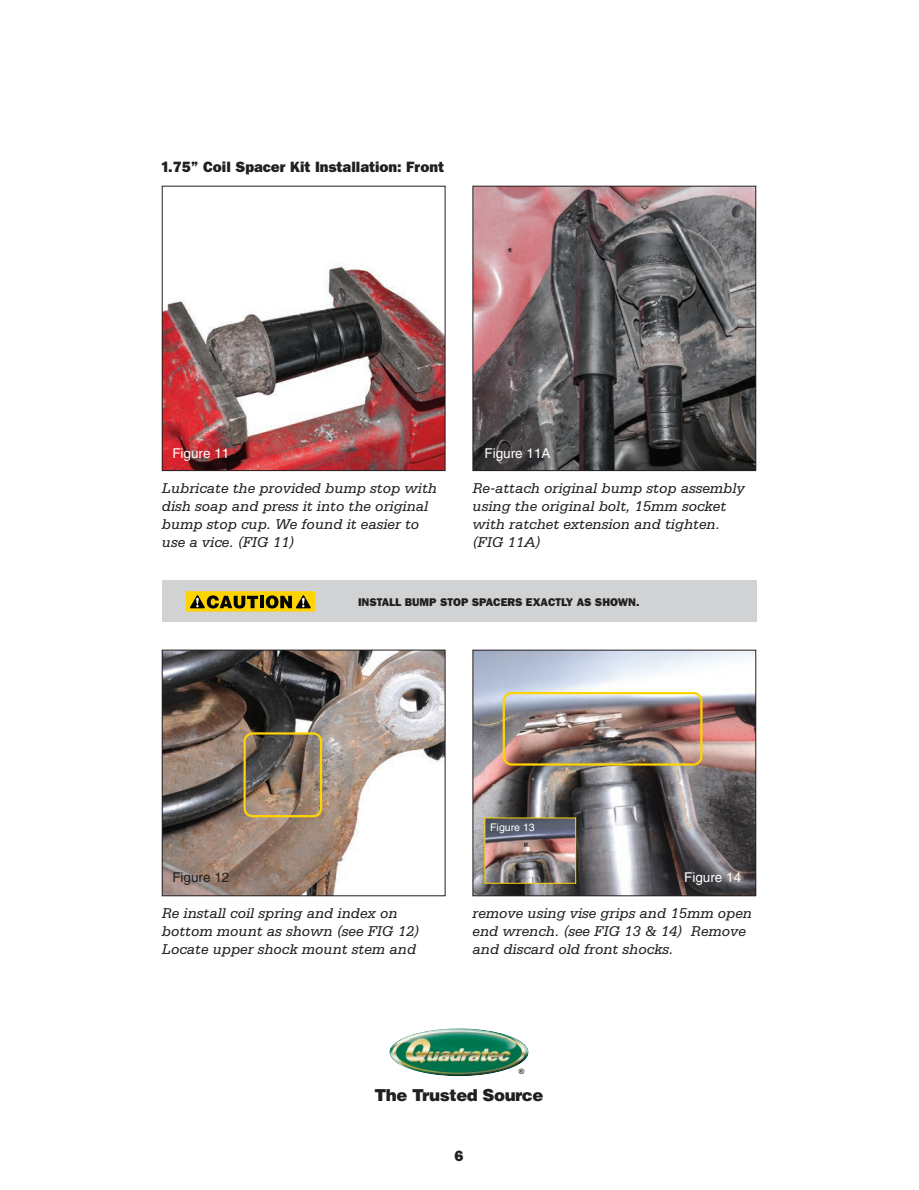
<style>
.page{position:relative;width:919px;height:1190px;background:#fff}
.page>*{position:absolute;margin:0;border:0;box-sizing:border-box;transform-origin:0 0}
.t1{font:900 16.5px "Helvetica";letter-spacing:-.025em;color:#231f20}
.t2{font:italic 15px/18px "Serifa LT";color:#231f20}
.t3{font:800 15px "New Franklin Gothic";color:#231f20}
.t4{font:condensed 13.5px "Helvetica";color:#fff}
.t5{font:condensed 13.5px "Helvetica";color:#231f20}
.t6{font:800 11.25px "New Franklin Gothic";color:#231f20}
.t7{font:condensed 10.5px "Helvetica";color:#fff}
.t8{font:700 7.5px "Arial";color:#231f20}
</style>
<div class="page">
<img style="left:474px;top:652px;width:280px;height:242px">
<div style="left:472px;top:650px;width:284px;height:246px;border:1px solid #231f20"></div>
<img style="left:474px;top:188px;width:280px;height:281px">
<div style="left:472px;top:186px;width:284px;height:285px;border:1px solid #231f20"></div>
<img style="left:389px;top:1028px;width:139px;height:48px">
<img style="left:164px;top:652px;width:279px;height:242px">
<div style="left:162px;top:650px;width:283px;height:246px;border:1px solid #231f20"></div>
<img style="left:164px;top:263px;width:279px;height:206px">
<div style="left:162px;top:186px;width:283px;height:285px;border:1px solid #231f20"></div>
<div style="left:162px;top:580px;width:594px;height:42px;background:#d1d2d4"></div>
<svg style="left:186px;top:591px;width:129px;height:20px;background:#ad9109"></svg>
<img style="left:243px;top:732px;width:79px;height:85px">
<img style="left:502px;top:692px;width:200px;height:73px">
<img style="left:486px;top:819px;width:88px;height:62px">
<div style="left:484px;top:817px;width:92px;height:66px;border:1px solid #fed304"></div>
<p class="t3" style="left:162px;top:158px;width:284px">1.75” Coil Spacer Kit Installation: Front</p>
<p class="t4" style="left:172px;top:448px;width:59px">Figure 11</p>
<p class="t4" style="left:484px;top:448px;width:68px">Figure 11A</p>
<p class="t2" style="left:162px;top:479px;width:277px">Lubricate the provided bump stop with dish soap and press it into the original bump stop cup. We found it easier to use a vice. (FIG 11)</p>
<p class="t2" style="left:472px;top:479px;width:274px">Re-attach original bump stop assembly using the original bolt, 15mm socket with ratchet extension and tighten. (FIG 11A)</p>
<p class="t6" style="left:358px;top:595px;width:283px">INSTALL BUMP STOP SPACERS EXACTLY AS SHOWN.</p>
<p class="t5" style="left:172px;top:872px;width:59px">Figure 12</p>
<p class="t7" style="left:490px;top:823px;width:46px">Figure 13</p>
<p class="t4" style="left:684px;top:872px;width:59px">Figure 14</p>
<p class="t2" style="left:162px;top:904px;width:259px">Re install coil spring and index on bottom mount as shown (see FIG 12)<br>Locate upper shock mount stem and</p>
<p class="t2" style="left:472px;top:904px;width:281px">remove using vise grips and 15mm open end wrench. (see FIG 13 &amp; 14) Remove and discard old front shocks.</p>
<p class="t8" style="left:519px;top:1066px;width:7px">®</p>
<p class="t1" style="left:374px;top:1084px;width:171px">The Trusted Source</p>
<p class="t3" style="left:454px;top:1147px;width:10px">6</p>
</div>
